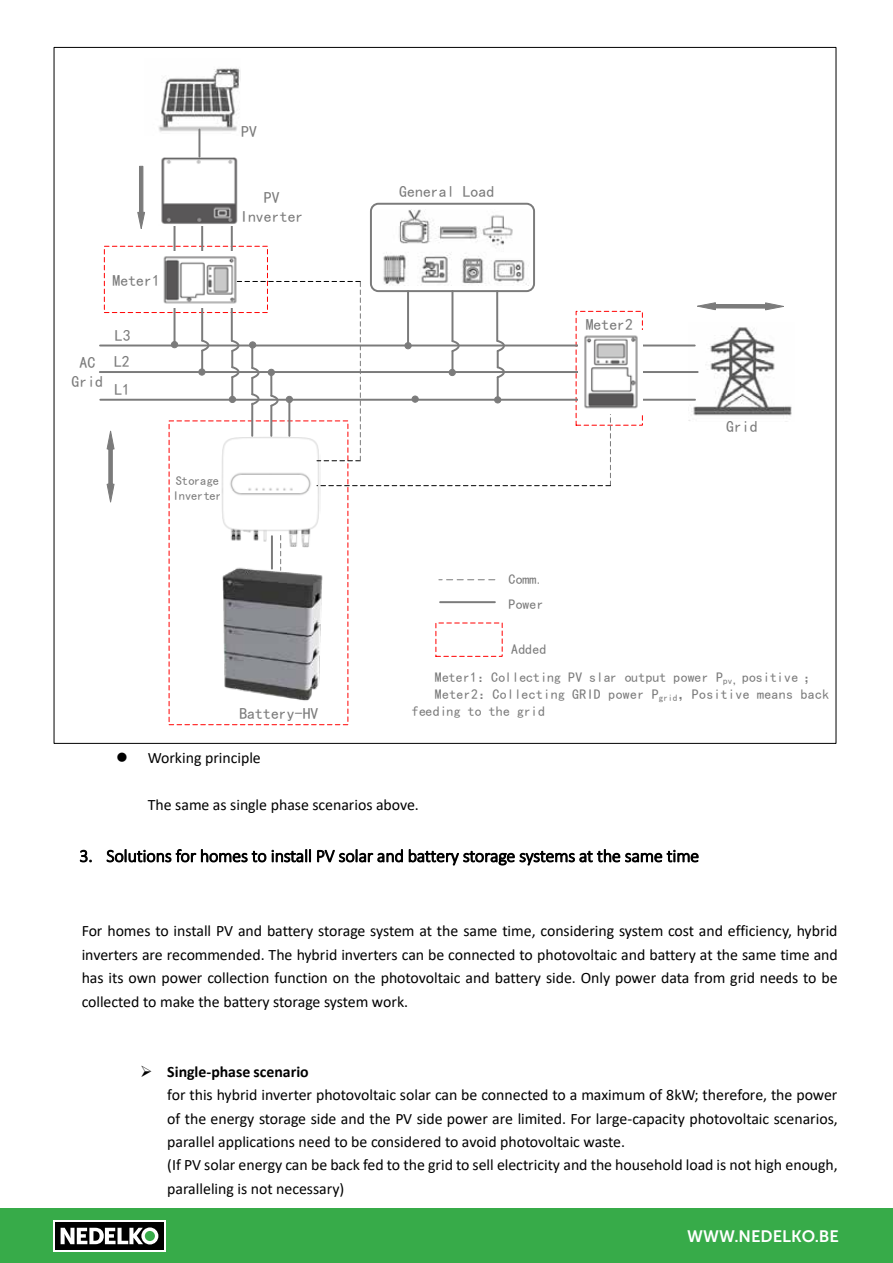
<style>
.page{position:relative;width:893px;height:1263px;background:#fff}
.page>*{position:absolute;margin:0;border:0;box-sizing:border-box;transform-origin:0 0}
.t1{font:300 18px "Calibri";letter-spacing:-.01em;color:#000}
.t2{font:16.5px "Museo Sans 700";color:#fff}
.t3{font:15.9px/23.4px "Calibri";letter-spacing:-.005em;color:#000;text-align:justify}
.t4{font:15.9px/19px "Sim Hei";color:#7b7b7b;text-align:center}
.t5{font:15.75px "Sim Hei";color:#7b7b7b}
.t6{font:13.8px "Sim Hei";letter-spacing:.025em;color:#7b7b7b}
.t7{font:12.6px "Sim Hei";letter-spacing:-.025em;color:#7b7b7b}
.t8{font:12.45px "Sim Hei";letter-spacing:-.025em;color:#7b7b7b}
.s1{font-weight:700}
</style>
<div class="page">
<div style="left:104px;top:246px;width:164px;height:67px;border:1px dashed #f00"></div>
<img style="left:688px;top:326px;width:104px;height:95px">
<div style="left:370px;top:203px;width:165px;height:89px;border:2px solid #7b7b7b;border-radius:8px"></div>
<img style="left:158px;top:68px;width:83px;height:68px">
<img style="left:383px;top:209px;width:146px;height:72px">
<hr style="left:100px;top:344px;width:595px;height:2px;background:#7b7b7b">
<svg style="left:137px;top:166px;width:8px;height:63px"></svg>
<svg style="left:106px;top:430px;width:9px;height:73px"></svg>
<svg style="left:697px;top:302px;width:87px;height:9px"></svg>
<hr style="left:100px;top:399px;width:595px;height:2px;background:#7b7b7b">
<hr style="left:100px;top:371px;width:598px;height:2px;background:#7b7b7b">
<hr style="left:231px;top:226px;width:2px;height:115px;background:#7b7b7b">
<hr style="left:174px;top:226px;width:2px;height:119px;background:#7b7b7b">
<svg style="left:200px;top:338px;width:11px;height:15px"></svg>
<hr style="left:201px;top:351px;width:2px;height:21px;background:#7b7b7b">
<div style="left:171px;top:341px;width:7px;height:7px;background:#7b7b7b;border-radius:50%"></div>
<div style="left:171px;top:341px;width:7px;height:7px;border:1px solid #7b7b7b;border-radius:50%"></div>
<div style="left:198px;top:369px;width:7px;height:6px;border:1px solid #7b7b7b;border-radius:50%"></div>
<div style="left:229px;top:396px;width:7px;height:6px;background:#acacac;border-radius:50%"></div>
<div style="left:229px;top:396px;width:7px;height:7px;border:1px solid #7b7b7b;border-radius:50%"></div>
<hr style="left:201px;top:171px;width:2px;height:170px;background:#7b7b7b">
<img style="left:161px;top:157px;width:77px;height:69px">
<hr style="left:440px;top:601px;width:55px;height:2px;background:#7b7b7b">
<svg style="left:439px;top:579px;width:56px;height:1px"></svg>
<img style="left:221px;top:439px;width:99px;height:109px">
<img style="left:222px;top:559px;width:101px;height:142px">
<hr style="left:271px;top:536px;width:2px;height:33px;background:#7b7b7b">
<svg style="left:280px;top:535px;width:1px;height:35px"></svg>
<img style="left:163px;top:252px;width:74px;height:55px">
<img style="left:611px;top:335px;width:31px;height:74px">
<svg style="left:230px;top:281px;width:381px;height:205px"></svg>
<hr style="left:198px;top:130px;width:2px;height:27px;background:#7b7b7b">
<div style="left:0;top:1209px;width:893px;height:54px;background:#37ab49"></div>
<div style="left:53px;top:1220px;width:113px;height:32px;background:#fff"></div>
<div style="left:55px;top:1222px;width:109px;height:28px;background:#000"></div>
<svg style="left:61px;top:1228px;width:82px;height:16px"></svg>
<svg style="left:141px;top:1227px;width:17px;height:17px"></svg>
<div style="left:145px;top:1231px;width:10px;height:10px;background:#37ab49;border-radius:50%"></div>
<p class="t4" style="left:113px;top:271px;width:49px">Meter1</p>
<p class="t4" style="left:72px;top:353px;width:33px">AC<br>Grid</p>
<p class="t4" style="left:115px;top:325px;width:17px">L3</p>
<p class="t5" style="left:114px;top:353px;width:17px">L2</p>
<p class="t4" style="left:114px;top:380px;width:17px">L1</p>
<p class="t4" style="left:241px;top:122px;width:17px">PV</p>
<p class="t4" style="left:264px;top:188px;width:17px">PV</p>
<p class="t5" style="left:240px;top:209px;width:65px">Inverter</p>
<p class="t7" style="left:176px;top:474px;width:45px">Storage</p>
<p class="t8" style="left:173px;top:489px;width:51px">Inverter</p>
<p class="t4" style="left:239px;top:703px;width:81px">Battery-HV</p>
<p class="t4" style="left:399px;top:182px;width:97px">General Load</p>
<p class="t5" style="left:586px;top:316px;width:49px">Meter2</p>
<p class="t6" style="left:509px;top:572px;width:37px">Comm.</p>
<p class="t6" style="left:509px;top:597px;width:37px">Power</p>
<p class="t6" style="left:511px;top:642px;width:37px">Added</p>
<p class="t4" style="left:726px;top:417px;width:33px">Grid</p>
<p class="t6" style="left:435px;top:670px;width:383px">Meter1：Collecting PV slar output power P<sub>pv，</sub>positive ；</p>
<p class="t6" style="left:435px;top:687px;width:396px">Meter2：Collecting GRID power P<sub>grid</sub>，Positive means back</p>
<p class="t6" style="left:412px;top:704px;width:135px">feeding to the grid</p>
<p class="t3" style="left:116px;top:746px;width:146px">⚫ Working principle</p>
<p class="t3" style="left:148px;top:793px;width:273px">The same as single phase scenarios above.</p>
<p class="t1" style="left:79px;top:845px;width:621px">3. Solutions for homes to install PV solar and battery storage systems at the same time</p>
<p class="t3" style="left:82px;top:919px;width:757px">For homes to install PV and battery storage system at the same time, considering system cost and efficiency, hybrid inverters are recommended. The hybrid inverters can be connected to photovoltaic and battery at the same time and has its own power collection function on the photovoltaic and battery side. Only power data from grid needs to be collected to make the battery storage system work.</p>
<p class="t3" style="left:167px;top:1059px;width:672px;text-align:left;text-indent:-27px">➢ <span class="s1">Single-phase scenario<br></span>for this hybrid inverter photovoltaic solar can be connected to a maximum of 8kW; therefore, the power of the energy storage side and the PV side power are limited. For large-capacity photovoltaic scenarios, parallel applications need to be considered to avoid photovoltaic waste.<br>(If PV solar energy can be back fed to the grid to sell electricity and the household load is not high enough, paralleling is not necessary)</p>
<p class="t2" style="left:687px;top:1227px;width:153px">WWW.NEDELKO.BE</p>
</div>
